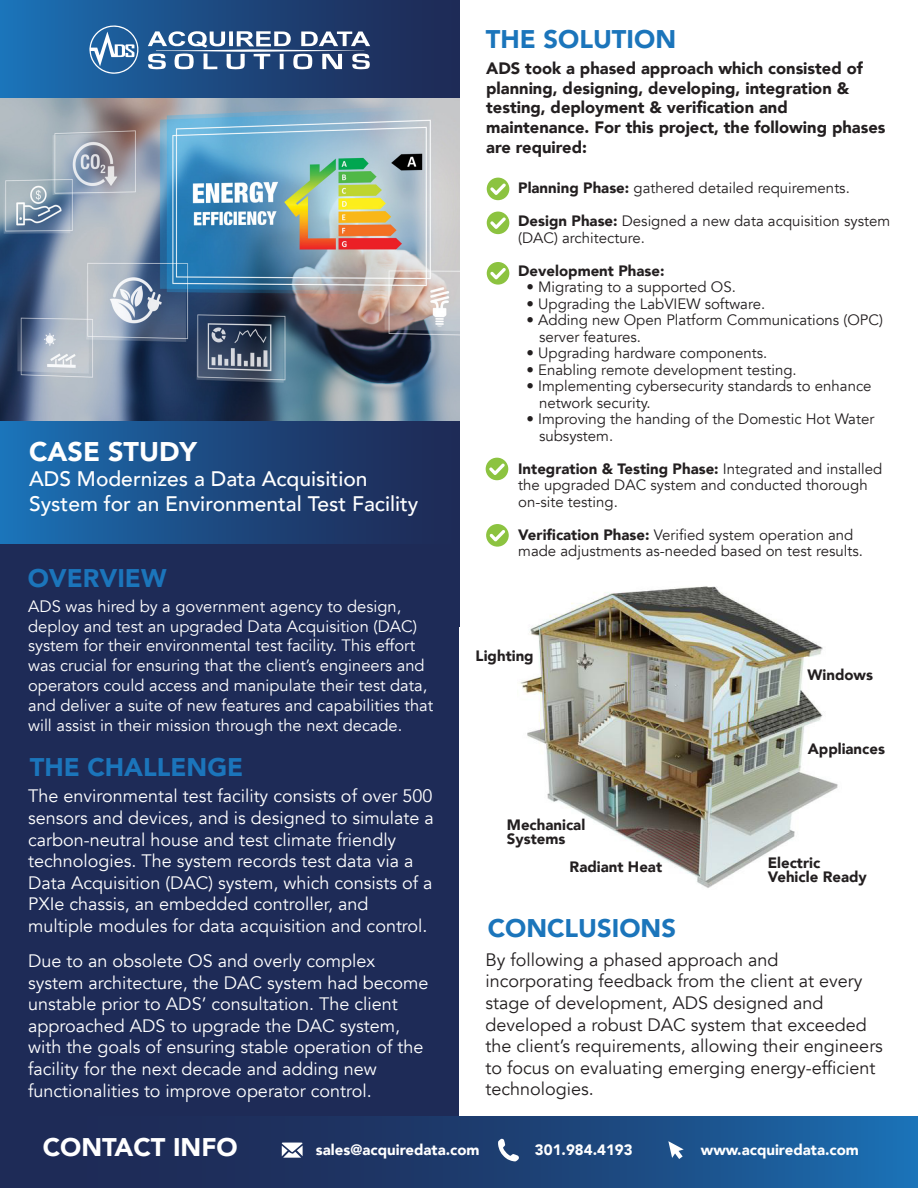
<style>
.page{position:relative;width:918px;height:1188px;background:#fff}
.page>*{position:absolute;margin:0;border:0;box-sizing:border-box;transform-origin:0 0}
.t1{font:900 27px "Avenir";color:#fff}
.t2{font:900 25.5px "Avenir";color:#1b75bb}
.t3{font:900 25.5px "Avenir";color:#fff}
.t4{font:500 21px/25.2px "Avenir";color:#fff}
.t5{font:18px/21.6px "Avenir";color:#fff}
.t6{font:18px/21.6px "Avenir";color:#231f20}
.t7{font:16.5px/19.8px "Avenir";color:#fff}
.t8{font:900 16.5px/19.8px "Avenir";color:#231f20}
.t9{font:15px/16.5px "Avenir";color:#231f20}
.t10{font:900 15px/13.5px "Avenir";color:#231f20}
.t11{font:900 15px "Avenir";color:#fff}
.s1{font-weight:900}
</style>
<div class="page">
<div style="left:0;top:0;width:459px;height:626px;background:linear-gradient(to right,#1b70b5,#1e244e)"></div>
<div style="left:0;top:544px;width:459px;height:575px;background:#1e2b57"></div>
<svg style="left:0;top:1116px;width:918px;height:72px;background:#1d4175"></svg>
<svg style="left:668px;top:1141px;width:16px;height:18px"></svg>
<svg style="left:498px;top:1138px;width:21px;height:23px"></svg>
<svg style="left:282px;top:1143px;width:21px;height:15px"></svg>
<svg style="left:487px;top:178px;width:22px;height:22px"></svg>
<svg style="left:487px;top:212px;width:22px;height:22px"></svg>
<svg style="left:487px;top:262px;width:22px;height:23px"></svg>
<svg style="left:148px;top:31px;width:222px;height:38px"></svg>
<svg style="left:89px;top:23px;width:52px;height:51px;background:#4c7faf"></svg>
<svg style="left:486px;top:458px;width:22px;height:22px"></svg>
<svg style="left:486px;top:524px;width:23px;height:23px"></svg>
<img style="left:520px;top:586px;width:318px;height:302px">
<img style="left:0;top:98px;width:459px;height:323px">
<h1 class="t1" style="left:29px;top:428px;width:169px">CASE STUDY</h1>
<h3 class="t4" style="left:29px;top:465px;width:391px">ADS Modernizes a Data Acquisition<br>System for an Environmental Test Facility</h3>
<h2 class="t2" style="left:28px;top:556px;width:140px">OVERVIEW</h2>
<p class="t7" style="left:28px;top:597px;width:407px">ADS was hired by a government agency to design, deploy and test an upgraded Data Acquisition (DAC) system for their environmental test facility. This effort was crucial for ensuring that the client’s engineers and operators could access and manipulate their test data, and deliver a suite of new features and capabilities that will assist in their mission through the next decade.</p>
<h2 class="t2" style="left:30px;top:746px;width:215px">THE CHALLENGE</h2>
<p class="t5" style="left:28px;top:786px;width:407px">The environmental test facility consists of over 500 sensors and devices, and is designed to simulate a carbon-neutral house and test climate friendly technologies. The system records test data via a Data Acquisition (DAC) system, which consists of a PXIe chassis, an embedded controller, and multiple modules for data acquisition and control.</p>
<p class="t5" style="left:28px;top:950px;width:402px">Due to an obsolete OS and overly complex system architecture, the DAC system had become unstable prior to ADS’ consultation. The client approached ADS to upgrade the DAC system, with the goals of ensuring stable operation of the facility for the next decade and adding new functionalities to improve operator control.</p>
<h2 class="t2" style="left:486px;top:17px;width:192px">THE SOLUTION</h2>
<p class="t8" style="left:486px;top:58px;width:401px">ADS took a phased approach which consisted of planning, designing, developing, integration &amp; testing, deployment &amp; verification and maintenance. For this project, the following phases are required:</p>
<p class="t9" style="left:518px;top:180px;width:333px"><span class="s1">Planning Phase:</span> gathered detailed requirements.</p>
<p class="t9" style="left:518px;top:213px;width:373px"><span class="s1">Design Phase:</span> Designed a new data acquisition system (DAC) architecture.</p>
<p class="t10" style="left:518px;top:264px;width:148px">Development Phase:</p>
<p class="t9" style="left:527px;top:279px;width:211px">• Migrating to a supported OS.</p>
<p class="t9" style="left:527px;top:296px;width:240px">• Upgrading the LabVIEW software.</p>
<p class="t9" style="left:539px;top:312px;width:345px;text-indent:-13px">• Adding new Open Platform Communications (OPC) server features.</p>
<p class="t9" style="left:527px;top:345px;width:242px">• Upgrading hardware components.</p>
<p class="t9" style="left:527px;top:362px;width:272px">• Enabling remote development testing.</p>
<p class="t9" style="left:539px;top:378px;width:334px;text-indent:-13px">• Implementing cybersecurity standards to enhance network security.</p>
<p class="t9" style="left:539px;top:411px;width:337px;text-indent:-13px">• Improving the handing of the Domestic Hot Water subsystem.</p>
<p class="t9" style="left:518px;top:461px;width:366px"><span class="s1">Integration &amp; Testing Phase:</span> Integrated and installed the upgraded DAC system and conducted thorough on-site testing.</p>
<p class="t9" style="left:518px;top:527px;width:346px"><span class="s1">Verification Phase:</span> Verified system operation and made adjustments as-needed based on test results.</p>
<p class="t10" style="left:476px;top:649px;width:60px">Lighting</p>
<p class="t10" style="left:507px;top:818px;width:80px">Mechanical<br>Systems</p>
<p class="t10" style="left:570px;top:859px;width:94px">Radiant Heat</p>
<p class="t10" style="left:808px;top:667px;width:67px">Windows</p>
<p class="t10" style="left:808px;top:742px;width:79px">Appliances</p>
<p class="t10" style="left:768px;top:856px;width:101px">Electric<br>Vehicle Ready</p>
<h2 class="t2" style="left:488px;top:907px;width:190px">CONCLUSIONS</h2>
<p class="t6" style="left:485px;top:949px;width:399px">By following a phased approach and incorporating feedback from the client at every stage of development, ADS designed and developed a robust DAC system that exceeded the client’s requirements, allowing their engineers to focus on evaluating emerging energy-efficient technologies.</p>
<h2 class="t3" style="left:43px;top:1126px;width:196px">CONTACT INFO</h2>
<p class="t11" style="left:316px;top:1137px;width:165px">sales@acquiredata.com</p>
<p class="t11" style="left:535px;top:1137px;width:99px">301.984.4193</p>
<p class="t11" style="left:701px;top:1137px;width:160px">www.acquiredata.com</p>
</div>
